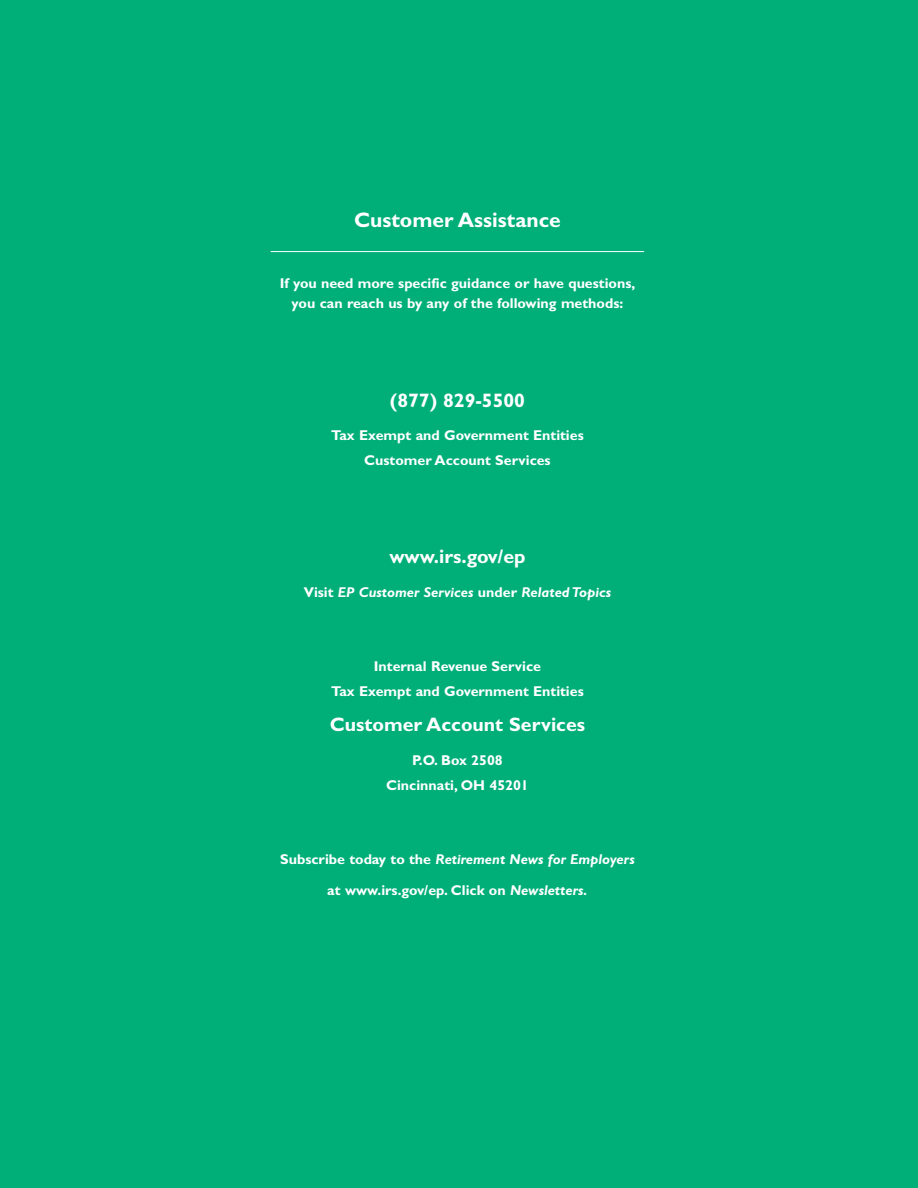
<style>
.page{position:relative;width:918px;height:1188px;background:#00af78}
.page>*{position:absolute;margin:0;border:0;box-sizing:border-box;transform-origin:0 0}
.t1{font:700 21px "Gill Sans";color:#fff}
.t2{font:700 19.5px "Gill Sans";color:#fff}
.t3{font:700 14.25px/24.8px "Gill Sans";color:#fff;text-align:center}
.t4{font:italic 700 14.25px "Gill Sans";color:#fff}
.s1{font-style:normal}
.s2{font-style:italic}
</style>
<div class="page">
<hr style="left:271px;top:251px;width:373px;height:1px;background:#fff">
<h1 class="t1" style="left:354px;top:213px;width:208px">Customer Assistance</h1>
<p class="t3" style="left:280px;top:275px;width:357px;line-height:20.2px">If you need more specific guidance or have questions, you can reach us by any of the following methods:</p>
<h2 class="t2" style="left:390px;top:393px;width:137px">(877) 829-5500</h2>
<p class="t3" style="left:331px;top:425px;width:254px">Tax Exempt and Government Entities<br>Customer Account Services</p>
<h2 class="t2" style="left:389px;top:550px;width:138px">www.irs.gov/ep</h2>
<p class="t4" style="left:304px;top:587px;width:309px"><span class="s1">Visit</span> EP Customer Services <span class="s1">under</span> Related Topics</p>
<p class="t3" style="left:331px;top:656px;width:254px">Internal Revenue Service<br>Tax Exempt and Government Entities</p>
<h2 class="t2" style="left:330px;top:718px;width:257px">Customer Account Services</h2>
<p class="t3" style="left:386px;top:749px;width:144px">P.O. Box 2508<br>Cincinnati, OH 45201</p>
<p class="t3" style="left:280px;top:845px;width:356px;line-height:30.8px">Subscribe today to the <span class="s2">Retirement News for Employers </span>at www.irs.gov/ep. Click on <span class="s2">Newsletters.</span></p>
</div>
